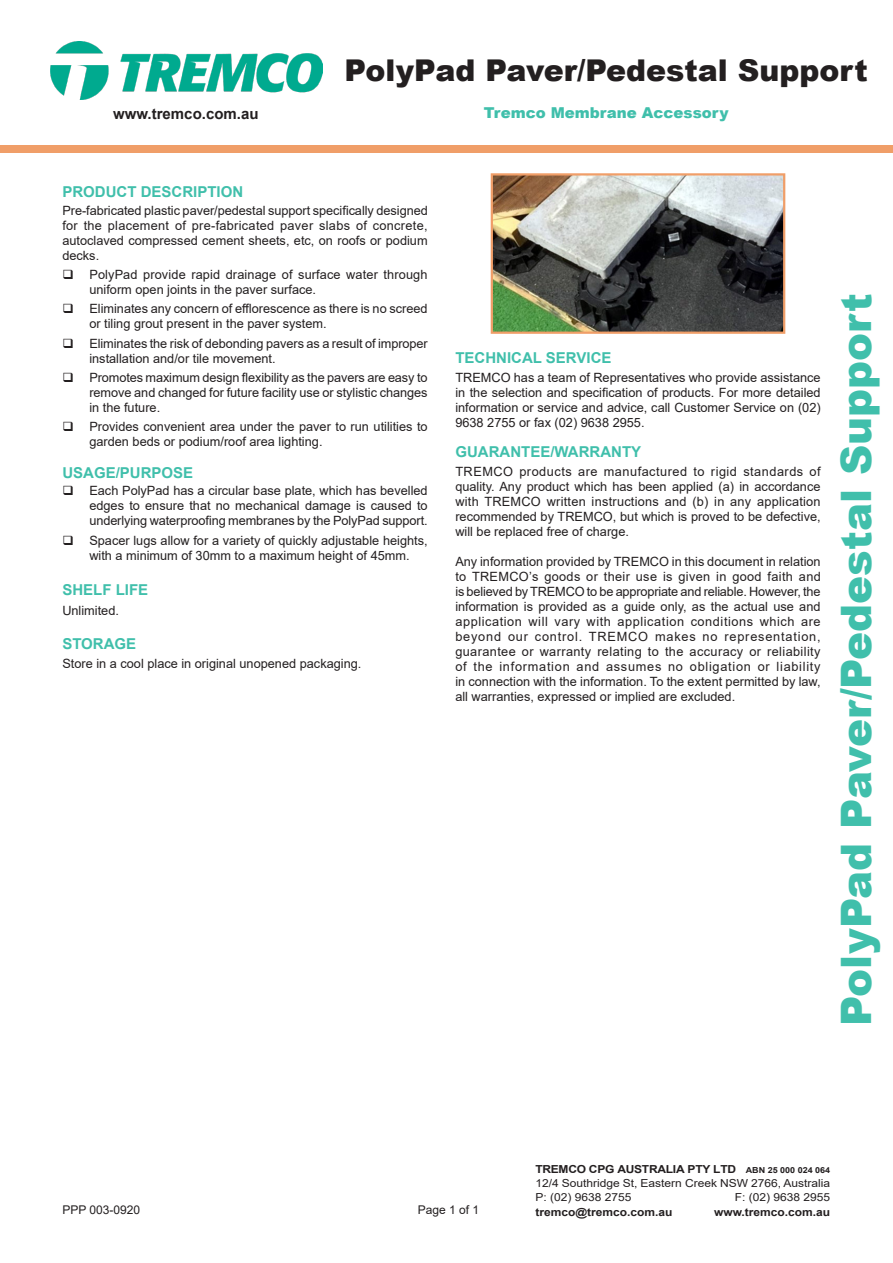
<style>
.page{position:relative;width:893px;height:1263px;background:#fff}
.page>*{position:absolute;margin:0;border:0;box-sizing:border-box;transform-origin:0 0}
.t1{font:900 42px "Arial";color:#40bfab}
.t2{font:900 30px "Arial";color:#231f20}
.t3{font:700 15px "Arial";color:#40bfab}
.t4{font:900 15px "Arial";color:#40bfab}
.t5{font:700 15px "Arial";color:#231f20}
.t6{font:12.75px/15px "Arial";color:#231f20;text-align:justify}
.t7{font:12px "Arial";color:#231f20}
.t8{font:11.1px "Arial";color:#231f20;scale:1.09 1}
.t9{font:700 11.1px "Arial";letter-spacing:-.02em;color:#231f20;scale:1.09 1}
.t10{font:700 11.1px "Arial";color:#231f20;scale:1.09 1}
.s1{font-size:8.25px}
</style>
<div class="page">
<div style="left:0;top:145px;width:893px;height:7px;background:#f09e68"></div>
<img style="left:51px;top:41px;width:271px;height:58px">
<img style="left:494px;top:176px;width:288px;height:155px">
<div style="left:491px;top:173px;width:294px;height:161px;border:2px solid #f09e68"></div>
<p class="t2" style="left:345px;top:48px;width:525px">PolyPad Paver/Pedestal Support</p>
<p class="t5" style="left:113px;top:103px;width:147px">www.tremco.com.au</p>
<p class="t4" style="left:484px;top:102px;width:246px">Tremco Membrane Accessory</p>
<p class="t3" style="left:62px;top:181px;width:182px">PRODUCT DESCRIPTION</p>
<p class="t6" style="left:62px;top:203px;width:367px">Pre-fabricated plastic paver/pedestal support specifically designed for the placement of pre-fabricated paver slabs of concrete, autoclaved compressed cement sheets, etc, on roofs or podium decks.</p>
<p class="t6" style="left:89px;top:267px;width:340px">PolyPad provide rapid drainage of surface water through uniform open joints in the paver surface.</p>
<p class="t6" style="left:89px;top:301px;width:340px">Eliminates any concern of efflorescence as there is no screed or tiling grout present in the paver system.</p>
<p class="t6" style="left:89px;top:335px;width:340px">Eliminates the risk of debonding pavers as a result of improper installation and/or tile movement.</p>
<p class="t6" style="left:89px;top:370px;width:340px">Promotes maximum design flexibility as the pavers are easy to remove and changed for future facility use or stylistic changes in the future.</p>
<p class="t6" style="left:89px;top:419px;width:340px">Provides convenient area under the paver to run utilities to garden beds or podium/roof area lighting.</p>
<p class="t3" style="left:62px;top:462px;width:132px">USAGE/PURPOSE</p>
<p class="t6" style="left:89px;top:483px;width:340px">Each PolyPad has a circular base plate, which has bevelled edges to ensure that no mechanical damage is caused to underlying waterproofing membranes by the PolyPad support.</p>
<p class="t6" style="left:89px;top:532px;width:340px">Spacer lugs allow for a variety of quickly adjustable heights, with a minimum of 30mm to a maximum height of 45mm.</p>
<p class="t3" style="left:62px;top:579px;width:87px">SHELF LIFE</p>
<p class="t6" style="left:62px;top:602px;width:58px">Unlimited.</p>
<p class="t3" style="left:62px;top:633px;width:75px">STORAGE</p>
<p class="t6" style="left:62px;top:656px;width:301px">Store in a cool place in original unopened packaging.</p>
<p class="t3" style="left:455px;top:347px;width:158px">TECHNICAL SERVICE</p>
<p class="t6" style="left:455px;top:370px;width:367px">TREMCO has a team of Representatives who provide assistance in the selection and specification of products. For more detailed information or service and advice, call Customer Service on (02)<br>9638 2755 or fax (02) 9638 2955.</p>
<p class="t3" style="left:455px;top:441px;width:187px">GUARANTEE/WARRANTY</p>
<p class="t6" style="left:455px;top:464px;width:367px">TREMCO products are manufactured to rigid standards of quality. Any product which has been applied (a) in accordance with TREMCO written instructions and (b) in any application recommended by TREMCO, but which is proved to be defective, will be replaced free of charge.</p>
<p class="t6" style="left:455px;top:554px;width:367px">Any information provided by TREMCO in this document in relation to TREMCO’s goods or their use is given in good faith and is believed by TREMCO to be appropriate and reliable. However, the information is provided as a guide only, as the actual use and application will vary with application conditions which are beyond our control. TREMCO makes no representation, guarantee or warranty relating to the accuracy or reliability of the information and assumes no obligation or liability in connection with the information. To the extent permitted by law, all warranties, expressed or implied are excluded.</p>
<p class="t1" style="left:825px;top:1026px;width:734px;rotate:-90deg">PolyPad Paver/Pedestal Support</p>
<p class="t7" style="left:62px;top:1202px;width:79px">PPP 003-0920</p>
<p class="t7" style="left:418px;top:1202px;width:63px">Page 1 of 1</p>
<p class="t9" style="left:535px;top:1161px;width:272px">TREMCO CPG AUSTRALIA PTY LTD <span class="s1">ABN 25 000 024 064</span></p>
<p class="t8" style="left:535px;top:1175px;width:272px">12/4 Southridge St, Eastern Creek NSW 2766, Australia</p>
<p class="t8" style="left:535px;top:1190px;width:90px">P: (02) 9638 2755</p>
<p class="t8" style="left:735px;top:1190px;width:89px">F: (02) 9638 2955</p>
<p class="t10" style="left:535px;top:1204px;width:127px">tremco@tremco.com.au</p>
<p class="t10" style="left:714px;top:1204px;width:108px">www.tremco.com.au</p>
</div>
